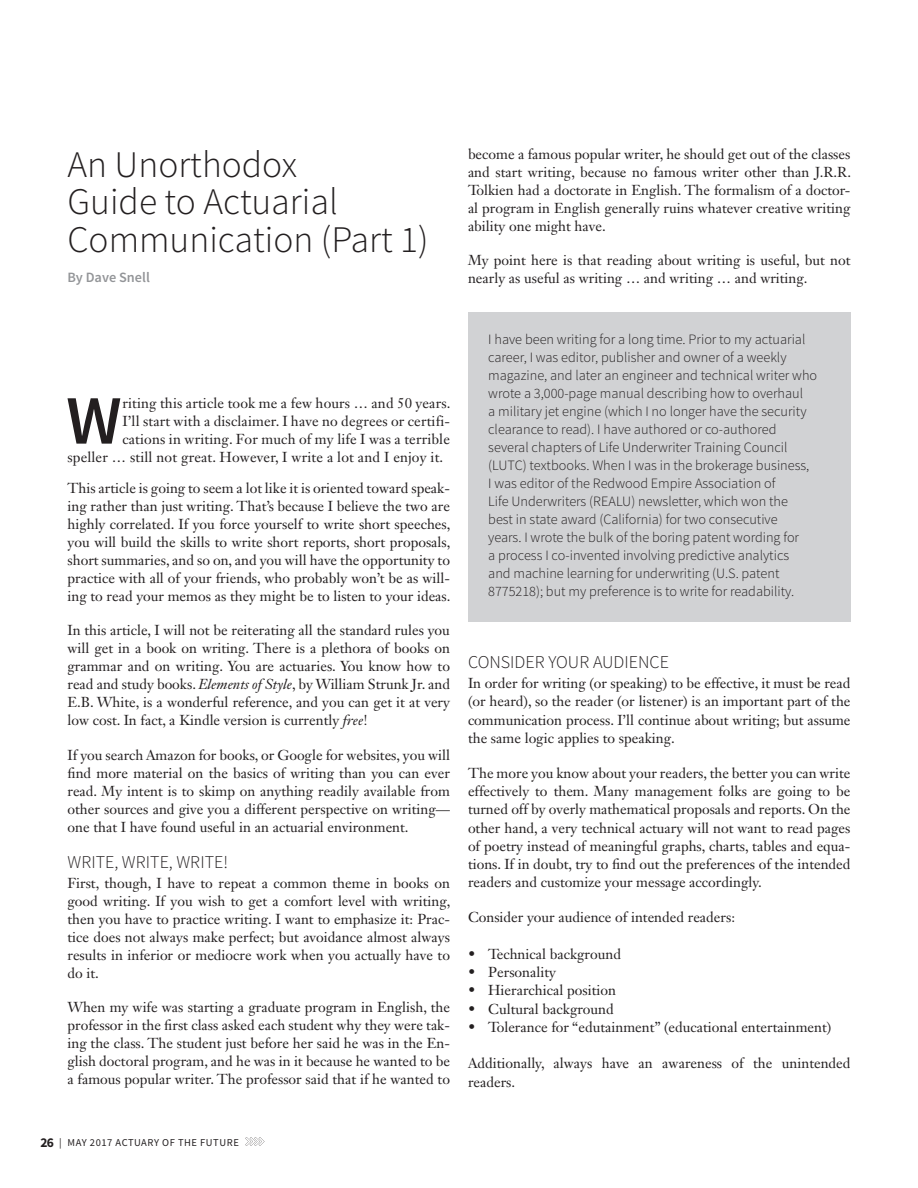
<style>
.page{position:relative;width:918px;height:1188px;background:#fff}
.page>*{position:absolute;margin:0;border:0;box-sizing:border-box;transform-origin:0 0}
.Article_Body_Drop_Ca{font:600 69.3px "Source Sans Pro";color:#231f20}
.Article_TItle{font:300 37.5px/37.5px "Source Sans Pro";color:#231f20}
.Article_Subhead_A{font:300 18px "Source Sans Pro";color:#231f20}
.Article_Short_Bullet{font:14.25px/18px "Janson Text LT Std";color:#231f20;text-align:justify}
.t1{font:300 14.25px/18px "Source Sans Pro";color:#231f20}
.Article_Body_Drop_Ca-2{font:14.25px "Janson Text LT Std";letter-spacing:.01em;color:#231f20}
.Article_Author_Bylin{font:600 14.25px "Source Sans Pro";color:#939598}
.t2{font:10.5px "Source Sans Pro";letter-spacing:.05em;color:#231f20}
.s1{font-style:italic}
.s2{font-weight:700;font-size:13.5px}
</style>
<div class="page">
<svg style="left:245px;top:1137px;width:20px;height:9px"></svg>
<div style="left:468px;top:313px;width:382px;height:309px;background:#d1d2d4"></div>
<p class="Article_TItle" style="left:68px;top:146px;width:363px">An Unorthodox<br>Guide to Actuarial<br>Communication (Part 1)</p>
<p class="Article_Author_Bylin" style="left:68px;top:268px;width:84px">By Dave Snell</p>
<p class="Article_Short_Bullet" style="left:468px;top:145px;width:385px">become a famous popular writer, he should get out of the classes and start writing, because no famous writer other than J.R.R.<br>Tolkien had a doctorate in English. The formalism of a doctor&shy;al program in English generally ruins whatever creative writing ability one might have.</p>
<p class="Article_Short_Bullet" style="left:468px;top:251px;width:384px">My point here is that reading about writing is useful, but not nearly as useful as writing … and writing … and writing.</p>
<p class="Article_Body_Drop_Ca" style="left:66px;top:377px;width:57px">W</p>
<p class="Article_Body_Drop_Ca-2" style="left:122px;top:394px;width:330px">riting this article took me a few hours … and 50 years.</p>
<p class="Article_Body_Drop_Ca-2" style="left:122px;top:412px;width:329px">I’ll start with a disclaimer. I have no degrees or certifi-</p>
<p class="Article_Body_Drop_Ca-2" style="left:122px;top:430px;width:329px">cations in writing. For much of my life I was a terrible</p>
<p class="Article_Body_Drop_Ca-2" style="left:68px;top:448px;width:377px">speller … still not great. However, I write a lot and I enjoy it.</p>
<p class="Article_Short_Bullet" style="left:68px;top:479px;width:385px">This article is going to seem a lot like it is oriented toward speak&shy;ing rather than just writing. That’s because I believe the two are highly correlated. If you force yourself to write short speeches, you will build the skills to write short reports, short proposals, short summaries, and so on, and you will have the opportunity to practice with all of your friends, who probably won’t be as will&shy;ing to read your memos as they might be to listen to your ideas.</p>
<p class="Article_Short_Bullet" style="left:68px;top:621px;width:384px">In this article, I will not be reiterating all the standard rules you will get in a book on writing. There is a plethora of books on grammar and on writing. You are actuaries. You know how to read and study books. <span class="s1">Elements of Style</span>, by William Strunk Jr. and E.B. White, is a wonderful reference, and you can get it at very low cost. In fact, a Kindle version is currently <span class="s1">free</span>!</p>
<p class="Article_Short_Bullet" style="left:68px;top:745px;width:384px">If you search Amazon for books, or Google for websites, you will find more material on the basics of writing than you can ever read. My intent is to skimp on anything readily available from other sources and give you a different perspective on writing— one that I have found useful in an actuarial environment.</p>
<p class="Article_Subhead_A" style="left:68px;top:851px;width:162px">WRITE, WRITE, WRITE!</p>
<p class="Article_Short_Bullet" style="left:68px;top:874px;width:384px">First, though, I have to repeat a common theme in books on good writing. If you wish to get a comfort level with writing, then you have to practice writing. I want to emphasize it: Prac&shy;tice does not always make perfect; but avoidance almost always results in inferior or mediocre work when you actually have to do it.</p>
<p class="Article_Short_Bullet" style="left:68px;top:998px;width:384px">When my wife was starting a graduate program in English, the professor in the first class asked each student why they were tak&shy;ing the class. The student just before her said he was in the En&shy;glish doctoral program, and he was in it because he wanted to be a famous popular writer. The professor said that if he wanted to</p>
<p class="t1" style="left:488px;top:330px;width:330px">I have been writing for a long time. Prior to my actuarial career, I was editor, publisher and owner of a weekly magazine, and later an engineer and technical writer who wrote a 3,000-page manual describing how to overhaul<br>a military jet engine (which I no longer have the security clearance to read). I have authored or co-authored several chapters of Life Underwriter Training Council (LUTC) textbooks. When I was in the brokerage business,<br>I was editor of the Redwood Empire Association of<br>Life Underwriters (REALU) newsletter, which won the<br>best in state award (California) for two consecutive<br>years. I wrote the bulk of the boring patent wording for<br>a process I co-invented involving predictive analytics<br>and machine learning for underwriting (U.S. patent 8775218); but my preference is to write for readability.</p>
<p class="Article_Subhead_A" style="left:468px;top:651px;width:202px">CONSIDER YOUR AUDIENCE</p>
<p class="Article_Short_Bullet" style="left:468px;top:674px;width:384px">In order for writing (or speaking) to be effective, it must be read (or heard), so the reader (or listener) is an important part of the communication process. I’ll continue about writing; but assume the same logic applies to speaking.</p>
<p class="Article_Short_Bullet" style="left:468px;top:763px;width:384px">The more you know about your readers, the better you can write effectively to them. Many management folks are going to be turned off by overly mathematical proposals and reports. On the other hand, a very technical actuary will not want to read pages of poetry instead of meaningful graphs, charts, tables and equa&shy;tions. If in doubt, try to find out the preferences of the intended readers and customize your message accordingly.</p>
<p class="Article_Short_Bullet" style="left:468px;top:908px;width:269px">Consider your audience of intended readers:</p>
<p class="Article_Short_Bullet" style="left:468px;top:945px;width:155px">• Technical background</p>
<p class="Article_Short_Bullet" style="left:468px;top:963px;width:90px">• Personality</p>
<p class="Article_Short_Bullet" style="left:468px;top:981px;width:149px">• Hierarchical position</p>
<p class="Article_Short_Bullet" style="left:468px;top:999px;width:147px">• Cultural background</p>
<p class="Article_Short_Bullet" style="left:468px;top:1018px;width:365px">• Tolerance for “edutainment” (educational entertainment)</p>
<p class="Article_Short_Bullet" style="left:468px;top:1054px;width:384px">Additionally, always have an awareness of the unintended readers.</p>
<p class="t2" style="left:40px;top:1136px;width:200px"><span class="s2">26</span> | MAY 2017 ACTUARY OF THE FUTURE</p>
</div>
